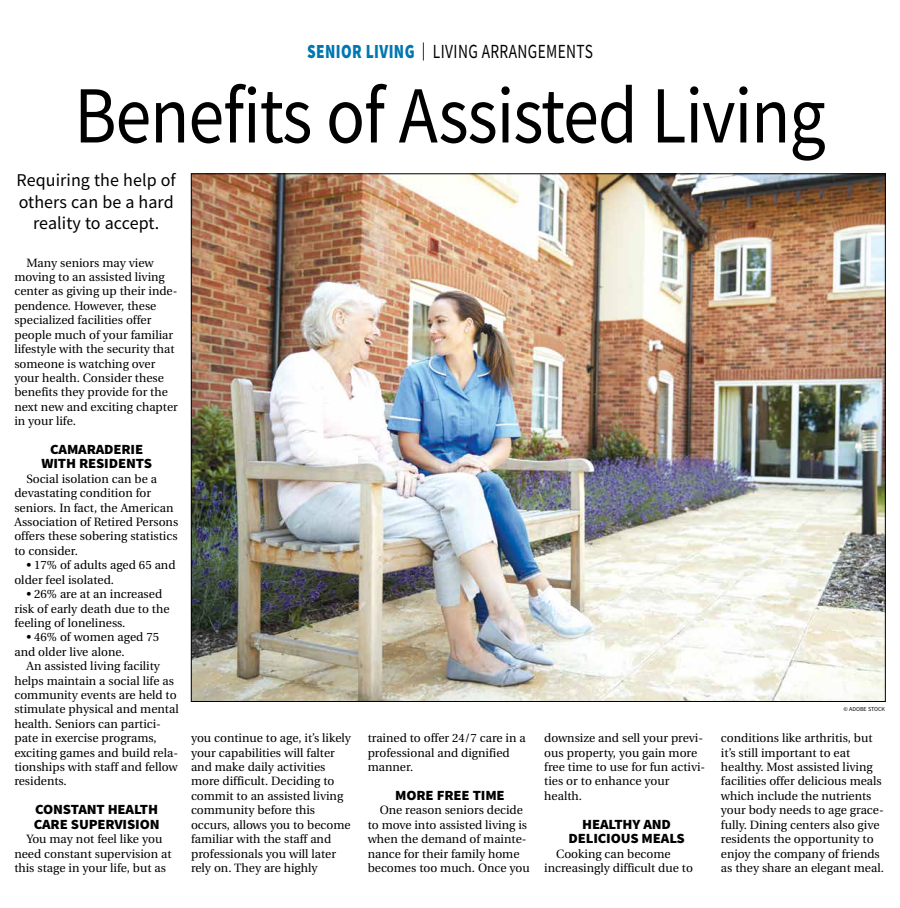
<style>
.page{position:relative;width:900px;height:908px;background:#fff}
.page>*{position:absolute;margin:0;border:0;box-sizing:border-box;transform-origin:0 0}
.t1{font:81px "Source Sans Pro";letter-spacing:-.015em;color:#000;scale:.89 1}
.t2{font:20px "Source Sans Pro";letter-spacing:.025em;color:#000;scale:.77 1}
.t3{font:18px/21.6px "Source Sans Pro";letter-spacing:.005em;color:#000;text-align:center}
.t4{font:900 14px/14.4px "Source Sans Pro";letter-spacing:-.01em;color:#000;text-align:center;scale:1.05 1}
.t5{font:12px/14.4px "Utopia";color:#000}
.t6{font:6px "Source Sans Pro";color:#000}
.s1{font-weight:900;color:#0077b1}
.s2{font-size:18px}
</style>
<div class="page">
<img style="left:193px;top:175px;width:691px;height:524px">
<h2 class="t2" style="left:307px;top:39px;width:373px"><span class="s1">SENIOR LIVING</span> <span class="s2">|</span> LIVING ARRANGEMENTS</h2>
<h1 class="t1" style="left:74px;top:64px;width:846px">Benefits of Assisted Living</h1>
<h3 class="t3" style="left:17px;top:169px;width:161px">Requiring the help of others can be a hard reality to accept.</h3>
<p class="t5" style="left:14px;top:255px;width:165px;text-indent:12px">Many seniors may view moving to an assisted living center as giving up their inde&shy;pendence. However, these specialized facilities offer people much of your familiar lifestyle with the security that someone is watching over your health. Consider these benefits they provide for the next new and exciting chapter in your life.</p>
<p class="t4" style="left:41px;top:442px;width:107px">CAMARADERIE<br>WITH RESIDENTS</p>
<p class="t5" style="left:14px;top:471px;width:165px;text-indent:12px">Social isolation can be a devastating condition for seniors. In fact, the American<br>Association of Retired Persons offers these sobering statistics to consider.</p>
<p class="t5" style="left:14px;top:558px;width:163px;text-indent:12px">• 17% of adults aged 65 and older feel isolated.</p>
<p class="t5" style="left:14px;top:587px;width:157px;text-indent:12px">• 26% are at an increased risk of early death due to the feeling of loneliness.</p>
<p class="t5" style="left:14px;top:630px;width:146px;text-indent:12px">• 46% of women aged 75 and older live alone.</p>
<p class="t5" style="left:14px;top:659px;width:166px;text-indent:12px">An assisted living facility helps maintain a social life as community events are held to stimulate physical and mental health. Seniors can partici&shy;pate in exercise programs, exciting games and build rela&shy;tionships with staff and fellow residents.</p>
<p class="t4" style="left:34px;top:802px;width:121px;text-align:left">CONSTANT HEALTH<br>CARE SUPERVISION</p>
<p class="t5" style="left:14px;top:831px;width:159px;text-align:center">You may not feel like you need constant supervision at this stage in your life, but as</p>
<p class="t5" style="left:191px;top:731px;width:161px">you continue to age, it’s likely your capabilities will falter and make daily activities more difficult. Deciding to commit to an assisted living community before this occurs, allows you to become familiar with the staff and professionals you will later rely on. They are highly</p>
<p class="t5" style="left:368px;top:731px;width:160px">trained to offer 24/7 care in a professional and dignified manner.</p>
<p class="t4" style="left:395px;top:787px;width:106px">MORE FREE TIME</p>
<p class="t5" style="left:368px;top:803px;width:164px;text-indent:12px">One reason seniors decide to move into assisted living is when the demand of mainte&shy;nance for their family home becomes too much. Once you</p>
<p class="t5" style="left:544px;top:731px;width:163px">downsize and sell your previ&shy;ous property, you gain more free time to use for fun activi&shy;ties or to enhance your health.</p>
<p class="t4" style="left:568px;top:816px;width:112px">HEALTHY AND<br>DELICIOUS MEALS</p>
<p class="t5" style="left:544px;top:846px;width:150px;text-indent:12px">Cooking can become increasingly difficult due to</p>
<p class="t6" style="left:844px;top:705px;width:43px">© ADOBE STOCK</p>
<p class="t5" style="left:721px;top:731px;width:164px">conditions like arthritis, but it’s still important to eat healthy. Most assisted living facilities offer delicious meals which include the nutrients your body needs to age grace&shy;fully. Dining centers also give residents the opportunity to enjoy the company of friends as they share an elegant meal.</p>
</div>
